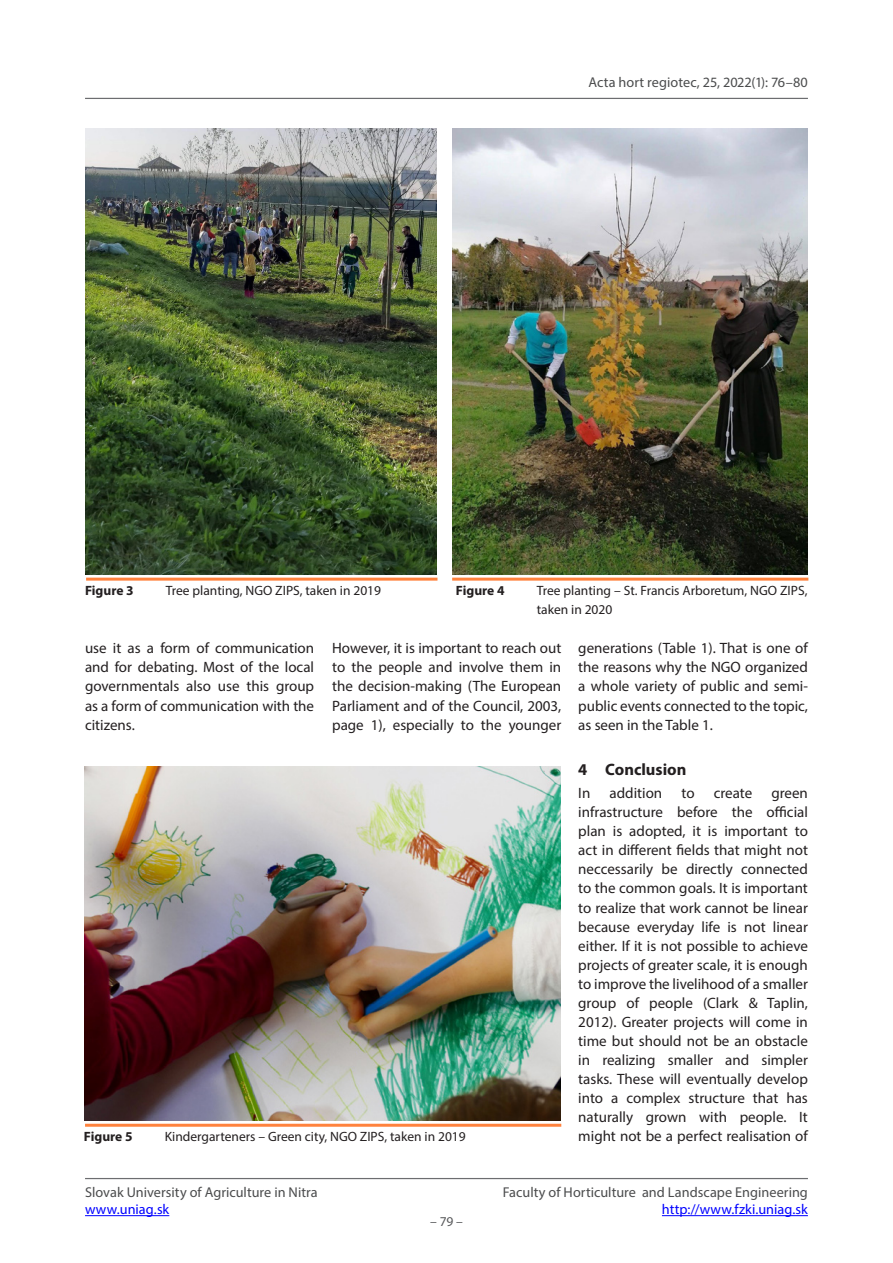
<style>
.page{position:relative;width:893px;height:1263px;background:#fff}
.page>*{position:absolute;margin:0;border:0;box-sizing:border-box;transform-origin:0 0}
.t1{font:700 16.5px "Myriad Pro";color:#231f20}
.t2{font:15px/19px "Myriad Pro";color:#231f20;text-align:justify}
.t3{font:14.25px "Myriad Pro";color:#4b4c4d}
.t4{font:14.25px "Myriad Pro";color:#00f}
.t5{font:13.5px/19px "Myriad Pro";color:#231f20}
.t6{font:700 13.5px "Myriad Pro";color:#231f20}
.t7{font:13.5px "Myriad Pro";color:#57585a}
</style>
<div class="page">
<hr style="left:85px;top:98px;width:723px;height:1px;background:#6c6d70">
<hr style="left:85px;top:1215px;width:84px;height:1px;background:#00f">
<hr style="left:85px;top:1178px;width:723px;height:1px;background:#6c6d70">
<hr style="left:662px;top:1215px;width:146px;height:1px;background:#00f">
<img style="left:85px;top:129px;width:352px;height:445px">
<img style="left:452px;top:129px;width:356px;height:445px">
<hr style="left:86px;top:578px;width:351px;height:3px;background:#ff823d">
<hr style="left:452px;top:578px;width:356px;height:3px;background:#ff823d">
<img style="left:85px;top:766px;width:476px;height:354px">
<hr style="left:85px;top:1124px;width:476px;height:3px;background:#ff823d">
<p class="t3" style="left:588px;top:74px;width:221px">Acta hort regiotec, 25, 2022(1): 76–80</p>
<p class="t6" style="left:85px;top:582px;width:50px">Figure 3</p>
<p class="t5" style="left:166px;top:581px;width:217px">Tree planting, NGO ZIPS, taken in 2019</p>
<p class="t6" style="left:456px;top:582px;width:50px">Figure 4</p>
<p class="t5" style="left:537px;top:581px;width:272px">Tree planting – St. Francis Arboretum, NGO ZIPS, taken in 2020</p>
<p class="t2" style="left:85px;top:639px;width:231px">use it as a form of communication and for debating. Most of the local governmentals also use this group as a form of communication with the citizens.</p>
<p class="t2" style="left:332px;top:639px;width:231px">However, it is important to reach out to the people and involve them in the decision-making (The European Parliament and of the Council, 2003, page 1), especially to the younger</p>
<p class="t6" style="left:84px;top:1128px;width:50px">Figure 5</p>
<p class="t5" style="left:165px;top:1127px;width:302px">Kindergarteners – Green city, NGO ZIPS, taken in 2019</p>
<p class="t2" style="left:578px;top:639px;width:231px">generations (Table 1). That is one of the reasons why the NGO organized a whole variety of public and semi&shy;public events connected to the topic, as seen in the Table 1.</p>
<p class="t1" style="left:578px;top:758px;width:110px">4 Conclusion</p>
<p class="t2" style="left:578px;top:783px;width:14px">In</p>
<p class="t2" style="left:610px;top:783px;width:54px">addition</p>
<p class="t2" style="left:681px;top:783px;width:15px">to</p>
<p class="t2" style="left:714px;top:783px;width:40px">create</p>
<p class="t2" style="left:578px;top:783px;width:231px;text-indent:193px">green infrastructure before the official plan is adopted, it is important to act in different fields that might not neccessarily be directly connected to the common goals. It is important to realize that work cannot be linear because everyday life is not linear either. If it is not possible to achieve projects of greater scale, it is enough to improve the livelihood of a smaller group of people (Clark &amp; Taplin, 2012). Greater projects will come in time but should not be an obstacle in realizing smaller and simpler tasks. These will eventually develop into a complex structure that has naturally grown with people. It might not be a perfect realisation of</p>
<p class="t3" style="left:85px;top:1183px;width:234px">Slovak University of Agriculture in Nitra</p>
<p class="t4" style="left:85px;top:1201px;width:86px">www.uniag.sk</p>
<p class="t7" style="left:430px;top:1213px;width:34px">– 79 –</p>
<p class="t3" style="left:503px;top:1183px;width:307px">Faculty of Horticulture and Landscape Engineering</p>
<p class="t4" style="left:662px;top:1201px;width:147px">http://www.fzki.uniag.sk</p>
</div>
